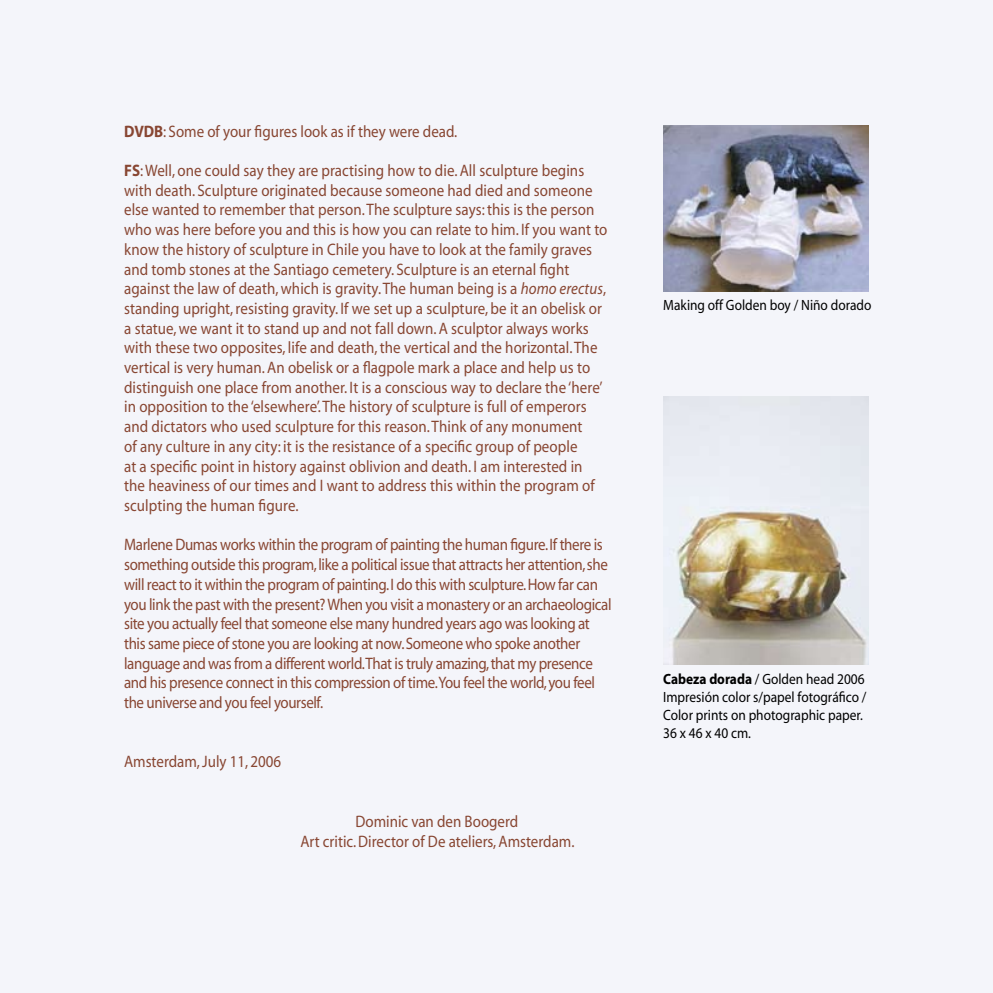
<style>
.page{position:relative;width:993px;height:993px;background:#fff}
.page>*{position:absolute;margin:0;border:0;box-sizing:border-box;transform-origin:0 0}
.t1{font:16.62px/19.6px "Myriad";letter-spacing:.005em;color:#884632;scale:.9 1}
.t2{font:16.62px/19.6px "Myriad";letter-spacing:-.025em;color:#884632;scale:.9 1}
.t3{font:700 16.62px "Myriad";color:#884632;scale:.9 1}
.t4{font:14.88px/17.8px "Myriad";color:#000;scale:.9 1}
.s1{font-weight:700}
.s2{font-style:italic}
</style>
<div class="page">
<div style="left:0;top:0;width:992px;height:992px;background:#f4f5fa"></div>
<img style="left:663px;top:125px;width:205px;height:166px">
<img style="left:663px;top:396px;width:205px;height:268px">
<p class="t3" style="left:124px;top:122px;width:12px">DVDB</p>
<p class="t1" style="left:163px;top:122px;width:328px">: Some of your figures look as if they were dead.</p>
<p class="t1" style="left:124px;top:161px;width:538px"><span class="s1">FS</span>: Well, one could say they are practising how to die. All sculpture begins with death. Sculpture originated because someone had died and someone else wanted to remember that person. The sculpture says: this is the person who was here before you and this is how you can relate to him. If you want to know the history of sculpture in Chile you have to look at the family graves and tomb stones at the Santiago cemetery. Sculpture is an eternal fight against the law of death, which is gravity. The human being is a <span class="s2">homo erectus</span>, standing upright, resisting gravity. If we set up a sculpture, be it an obelisk or a statue, we want it to stand up and not fall down. A sculptor always works with these two opposites, life and death, the vertical and the horizontal. The vertical is very human. An obelisk or a flagpole mark a place and help us to distinguish one place from another. It is a conscious way to declare the ‘here’ in opposition to the ‘elsewhere’. The history of sculpture is full of emperors and dictators who used sculpture for this reason. Think of any monument<br>of any culture in any city: it is the resistance of a specific group of people<br>at a specific point in history against oblivion and death. I am interested in the heaviness of our times and I want to address this within the program of sculpting the human figure.</p>
<p class="t2" style="left:124px;top:535px;width:543px">Marlene Dumas works within the program of painting the human figure. If there is something outside this program, like a political issue that attracts her attention, she will react to it within the program of painting. I do this with sculpture. How far can you link the past with the present? When you visit a monastery or an archaeological site you actually feel that someone else many hundred years ago was looking at this same piece of stone you are looking at now. Someone who spoke another language and was from a different world.That is truly amazing, that my presence and his presence connect in this compression of time.You feel the world, you feel the universe and you feel yourself.</p>
<p class="t1" style="left:124px;top:752px;width:176px">Amsterdam, July 11, 2006</p>
<p class="t1" style="left:300px;top:811px;width:306px;text-align:center">Dominic van den Boogerd<br>Art critic. Director of De ateliers, Amsterdam.</p>
<p class="t4" style="left:663px;top:297px;width:233px">Making off Golden boy / Niño dorado</p>
<p class="t4" style="left:663px;top:670px;width:227px"><span class="s1">Cabeza dorada</span> / Golden head 2006<br>Impresión color s/papel fotográfico /<br>Color prints on photographic paper.<br>36 x 46 x 40 cm.</p>
</div>
